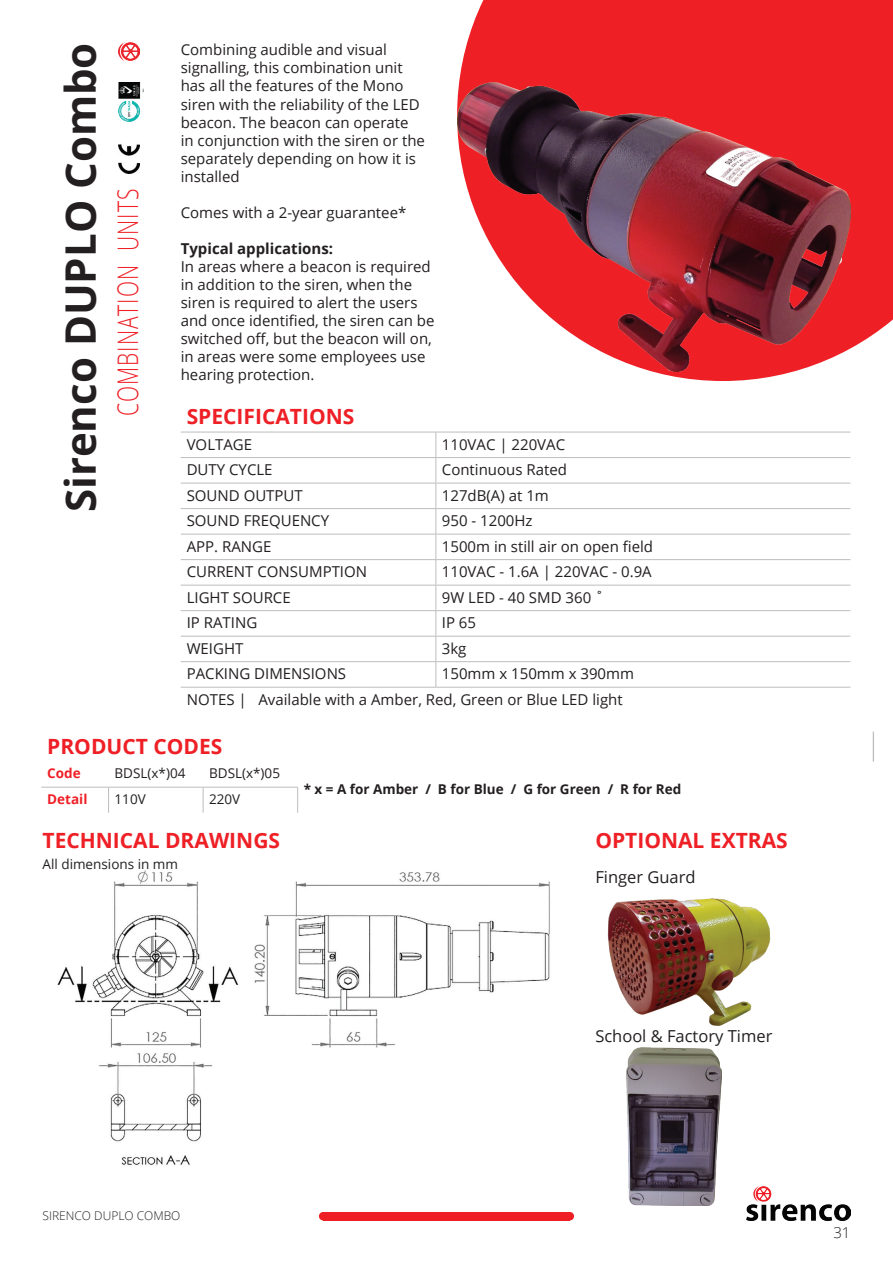
<style>
.page{position:relative;width:893px;height:1263px;background:#fff}
.page>*{position:absolute;margin:0;border:0;box-sizing:border-box;transform-origin:0 0}
.t1{font:700 42px "Open Sans";color:#231f20}
.t2{font:300 28.35px "Open Sans";letter-spacing:.05em;color:#ee2026;scale:.74 1}
.t3{font:700 21px "Open Sans";color:#ee2026}
.t4{font:16.5px "Open Sans";color:#231f20}
.t5{font:15px/18px "Open Sans";color:#231f20}
.t6{font:700 15px "Open Sans";color:#231f20}
.t7{font:300 15px "Open Sans";color:#231f20}
.t8{font:13.5px "Open Sans";color:#231f20}
.t9{font:700 13.5px "Open Sans";color:#231f20}
.t10{font:700 13.5px "Open Sans";color:#ee2026}
.t11{font:300 12px "Open Sans";color:#231f20}
</style>
<div class="page">
<div style="left:319px;top:1212px;width:8px;height:8px;background:#ee2026;border-radius:50%"></div>
<div style="left:566px;top:1212px;width:8px;height:8px;background:#ee2026;border-radius:50%"></div>
<div style="left:323px;top:1212px;width:247px;height:8px;background:#ee2026"></div>
<img style="left:746px;top:1186px;width:104px;height:34px">
<svg style="left:459px;top:0;width:434px;height:381px;background:#ef373d"></svg>
<img style="left:118px;top:43px;width:22px;height:18px">
<img style="left:118px;top:82px;width:25px;height:40px">
<img style="left:118px;top:144px;width:21px;height:30px">
<img style="left:57px;top:870px;width:493px;height:295px">
<img style="left:457px;top:82px;width:393px;height:290px">
<hr style="left:181px;top:432px;width:255px;height:1px;background:#bcbdc0">
<hr style="left:436px;top:432px;width:414px;height:1px;background:#bcbdc0">
<hr style="left:181px;top:457px;width:255px;height:1px;background:#bcbdc0">
<hr style="left:436px;top:457px;width:414px;height:1px;background:#bcbdc0">
<hr style="left:181px;top:483px;width:255px;height:1px;background:#bcbdc0">
<hr style="left:436px;top:483px;width:414px;height:1px;background:#bcbdc0">
<hr style="left:181px;top:508px;width:255px;height:1px;background:#bcbdc0">
<hr style="left:436px;top:508px;width:414px;height:1px;background:#bcbdc0">
<hr style="left:181px;top:534px;width:255px;height:1px;background:#bcbdc0">
<hr style="left:436px;top:534px;width:414px;height:1px;background:#bcbdc0">
<hr style="left:181px;top:559px;width:255px;height:1px;background:#bcbdc0">
<hr style="left:436px;top:559px;width:414px;height:1px;background:#bcbdc0">
<hr style="left:181px;top:585px;width:255px;height:1px;background:#bcbdc0">
<hr style="left:436px;top:585px;width:414px;height:1px;background:#bcbdc0">
<hr style="left:181px;top:610px;width:255px;height:1px;background:#bcbdc0">
<hr style="left:436px;top:610px;width:414px;height:1px;background:#bcbdc0">
<hr style="left:181px;top:636px;width:255px;height:1px;background:#bcbdc0">
<hr style="left:436px;top:636px;width:414px;height:1px;background:#bcbdc0">
<hr style="left:181px;top:661px;width:255px;height:1px;background:#bcbdc0">
<hr style="left:436px;top:661px;width:414px;height:1px;background:#bcbdc0">
<svg style="left:435px;top:432px;width:1px;height:255px"></svg>
<hr style="left:181px;top:687px;width:255px;height:1px;background:#bcbdc0">
<hr style="left:436px;top:687px;width:414px;height:1px;background:#bcbdc0">
<hr style="left:873px;top:732px;width:1px;height:30px;background:#bcbdc0">
<hr style="left:41px;top:787px;width:68px;height:1px;background:#bcbdc0">
<hr style="left:109px;top:787px;width:94px;height:1px;background:#bcbdc0">
<svg style="left:108px;top:787px;width:1px;height:26px"></svg>
<hr style="left:203px;top:787px;width:95px;height:1px;background:#bcbdc0">
<svg style="left:203px;top:787px;width:1px;height:26px"></svg>
<svg style="left:297px;top:787px;width:1px;height:26px"></svg>
<img style="left:607px;top:898px;width:164px;height:128px">
<img style="left:626px;top:1048px;width:96px;height:157px">
<h1 class="t1" style="left:51px;top:512px;width:471px;rotate:-90deg">Sirenco DUPLO Combo</h1>
<p class="t5" style="left:181px;top:41px;width:246px">Combining audible and visual signalling, this combination unit has all the features of the Mono siren with the reliability of the LED beacon. The beacon can operate in conjunction with the siren or the separately depending on how it is installed</p>
<h2 class="t2" style="left:108px;top:416px;width:309px;rotate:-90deg">COMBINATION UNITS</h2>
<p class="t5" style="left:181px;top:203px;width:227px">Comes with a 2-year guarantee*</p>
<p class="t6" style="left:181px;top:237px;width:154px">Typical applications:</p>
<p class="t5" style="left:181px;top:257px;width:255px">In areas where a beacon is required in addition to the siren, when the siren is required to alert the users and once identified, the siren can be switched off, but the beacon will on, in areas were some employees use hearing protection.</p>
<h3 class="t3" style="left:187px;top:402px;width:169px">SPECIFICATIONS</h3>
<p class="t5" style="left:187px;top:435px;width:67px">VOLTAGE</p>
<p class="t5" style="left:442px;top:435px;width:125px">110VAC | 220VAC</p>
<p class="t5" style="left:187px;top:460px;width:87px">DUTY CYCLE</p>
<p class="t5" style="left:442px;top:460px;width:127px">Continuous Rated</p>
<p class="t5" style="left:187px;top:486px;width:118px">SOUND OUTPUT</p>
<p class="t5" style="left:442px;top:486px;width:108px">127dB(A) at 1m</p>
<p class="t5" style="left:187px;top:511px;width:144px">SOUND FREQUENCY</p>
<p class="t5" style="left:442px;top:511px;width:92px">950 - 1200Hz</p>
<p class="t5" style="left:187px;top:537px;width:86px">APP. RANGE</p>
<p class="t5" style="left:442px;top:537px;width:213px">1500m in still air on open field</p>
<p class="t5" style="left:187px;top:562px;width:182px">CURRENT CONSUMPTION</p>
<p class="t5" style="left:442px;top:562px;width:211px">110VAC - 1.6A | 220VAC - 0.9A</p>
<p class="t5" style="left:187px;top:588px;width:106px">LIGHT SOURCE</p>
<p class="t5" style="left:442px;top:588px;width:164px">9W LED - 40 SMD 360 ˚</p>
<p class="t5" style="left:187px;top:613px;width:72px">IP RATING</p>
<p class="t5" style="left:442px;top:613px;width:36px">IP 65</p>
<p class="t5" style="left:187px;top:639px;width:58px">WEIGHT</p>
<p class="t5" style="left:442px;top:639px;width:26px">3kg</p>
<p class="t5" style="left:187px;top:664px;width:161px">PACKING DIMENSIONS</p>
<p class="t5" style="left:187px;top:661px;width:449px;line-height:25.5px;text-indent:255px">150mm x 150mm x 390mm<br>NOTES | Available with a Amber, Red, Green or Blue LED light</p>
<h3 class="t3" style="left:47px;top:731px;width:177px">PRODUCT CODES</h3>
<p class="t10" style="left:47px;top:763px;width:35px">Code</p>
<p class="t8" style="left:115px;top:764px;width:72px">BDSL(x*)04</p>
<p class="t8" style="left:209px;top:764px;width:72px">BDSL(x*)05</p>
<p class="t10" style="left:47px;top:789px;width:42px">Detail</p>
<p class="t8" style="left:115px;top:789px;width:33px">110V</p>
<p class="t8" style="left:209px;top:789px;width:33px">220V</p>
<p class="t9" style="left:304px;top:780px;width:379px">* x = A for Amber / B for Blue / G for Green / R for Red</p>
<h3 class="t3" style="left:43px;top:825px;width:239px">TECHNICAL DRAWINGS</h3>
<h3 class="t3" style="left:595px;top:825px;width:194px">OPTIONAL EXTRAS</h3>
<p class="t8" style="left:43px;top:855px;width:137px">All dimensions in mm</p>
<p class="t4" style="left:595px;top:865px;width:102px">Finger Guard</p>
<p class="t4" style="left:595px;top:1024px;width:179px">School &amp; Factory Timer</p>
<p class="t11" style="left:43px;top:1208px;width:139px">SIRENCO DUPLO COMBO</p>
<p class="t7" style="left:833px;top:1222px;width:19px">31</p>
</div>
